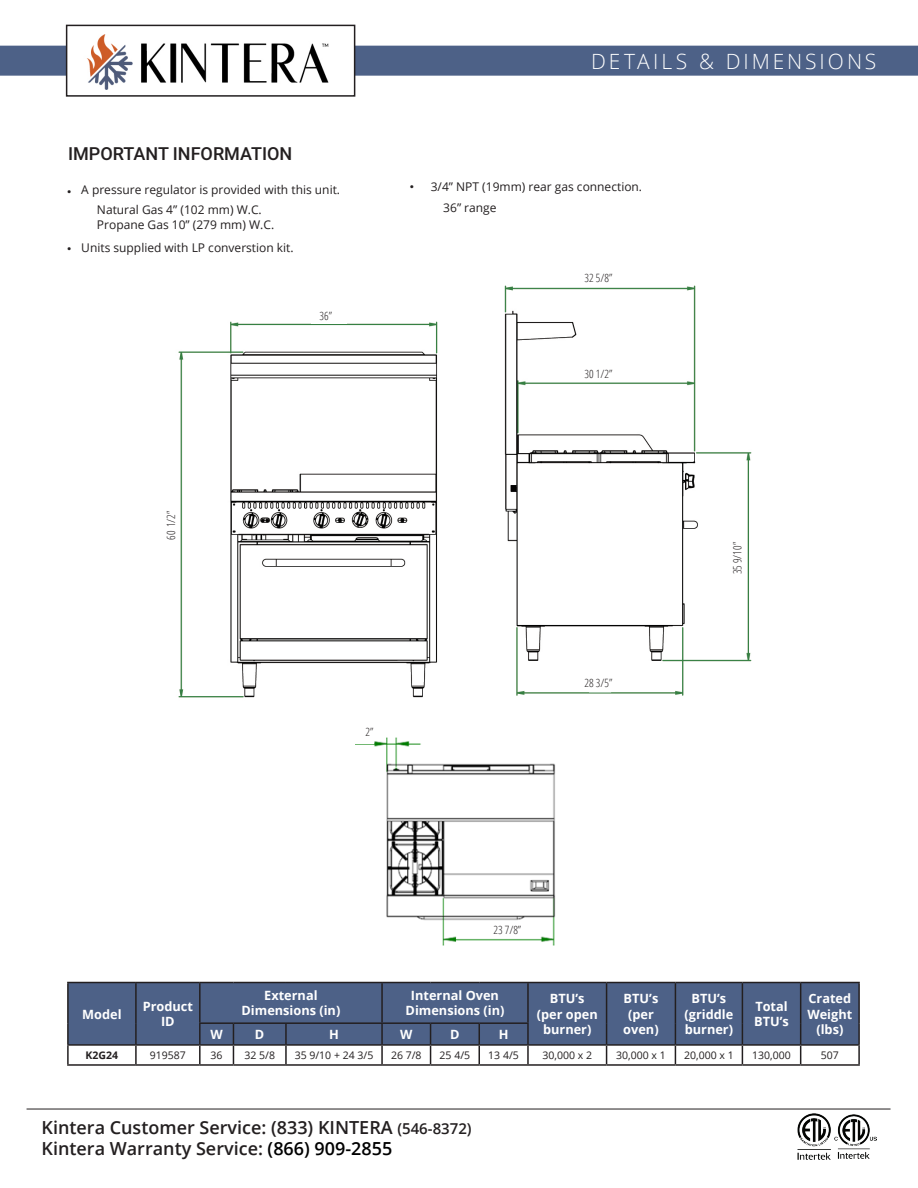
<style>
.page{position:relative;width:918px;height:1188px;background:#fff}
.page>*{position:absolute;margin:0;border:0;box-sizing:border-box;transform-origin:0 0}
.t1{font:300 21px "Open Sans";letter-spacing:.14em;color:#fff}
.t2{font:600 18px/21.6px "Open Sans";color:#231f20}
.t3{font:500 18px "Roboto";color:#231f20}
.t4{font:700 12.75px/15.3px "Open Sans";color:#fff;text-align:center}
.t5{font:12px/15px "Open Sans";color:#231f20}
.t6{font:12px "Arial";color:#231f20}
.t7{font:300 condensed 11.4px "Open Sans";color:#231f20}
.t8{font:10.5px "Open Sans";color:#231f20}
.t9{font:700 10.5px "Open Sans";color:#231f20}
.s1{font-family:"Arial"}
.s2{font-size:15px}
.s3{color:#000}
</style>
<div class="page">
<img style="left:797px;top:1114px;width:80px;height:45px">
<div style="left:69px;top:983px;width:789px;height:61px;background:#4d6187"></div>
<hr style="left:67px;top:982px;width:69px;height:1px;background:#231f20">
<hr style="left:67px;top:983px;width:2px;height:40px;background:#231f20">
<hr style="left:136px;top:982px;width:64px;height:1px;background:#231f20">
<hr style="left:135px;top:983px;width:2px;height:40px;background:#231f20">
<hr style="left:200px;top:982px;width:33px;height:1px;background:#231f20">
<hr style="left:199px;top:983px;width:2px;height:39px;background:#231f20">
<hr style="left:233px;top:982px;width:53px;height:1px;background:#231f20">
<hr style="left:286px;top:982px;width:96px;height:1px;background:#231f20">
<hr style="left:382px;top:982px;width:49px;height:1px;background:#231f20">
<hr style="left:381px;top:983px;width:2px;height:39px;background:#231f20">
<hr style="left:431px;top:982px;width:48px;height:1px;background:#231f20">
<hr style="left:479px;top:982px;width:49px;height:1px;background:#231f20">
<hr style="left:528px;top:982px;width:79px;height:1px;background:#231f20">
<hr style="left:527px;top:983px;width:2px;height:39px;background:#231f20">
<hr style="left:607px;top:982px;width:68px;height:1px;background:#231f20">
<hr style="left:606px;top:983px;width:1px;height:40px;background:#231f20">
<hr style="left:675px;top:982px;width:67px;height:1px;background:#231f20">
<hr style="left:675px;top:983px;width:1px;height:40px;background:#231f20">
<hr style="left:742px;top:982px;width:59px;height:1px;background:#231f20">
<hr style="left:742px;top:983px;width:1px;height:40px;background:#231f20">
<hr style="left:801px;top:982px;width:59px;height:1px;background:#231f20">
<hr style="left:800px;top:983px;width:1px;height:40px;background:#231f20">
<hr style="left:858px;top:983px;width:2px;height:40px;background:#231f20">
<hr style="left:67px;top:1023px;width:2px;height:21px;background:#231f20">
<hr style="left:135px;top:1023px;width:2px;height:21px;background:#231f20">
<hr style="left:199px;top:1022px;width:34px;height:2px;background:#231f20">
<hr style="left:199px;top:1024px;width:2px;height:20px;background:#231f20">
<hr style="left:233px;top:1022px;width:53px;height:2px;background:#231f20">
<hr style="left:286px;top:1022px;width:96px;height:2px;background:#231f20">
<hr style="left:285px;top:1024px;width:2px;height:20px;background:#231f20">
<hr style="left:382px;top:1022px;width:49px;height:2px;background:#231f20">
<hr style="left:381px;top:1024px;width:2px;height:20px;background:#231f20">
<hr style="left:431px;top:1022px;width:48px;height:2px;background:#231f20">
<hr style="left:479px;top:1022px;width:50px;height:2px;background:#231f20">
<hr style="left:527px;top:1024px;width:2px;height:20px;background:#231f20">
<hr style="left:858px;top:1023px;width:2px;height:21px;background:#231f20">
<hr style="left:67px;top:1044px;width:69px;height:2px;background:#231f20">
<svg style="left:67px;top:1046px;width:2px;height:18px"></svg>
<hr style="left:136px;top:1044px;width:64px;height:2px;background:#231f20">
<svg style="left:135px;top:1046px;width:2px;height:18px"></svg>
<hr style="left:200px;top:1044px;width:33px;height:2px;background:#231f20">
<svg style="left:199px;top:1046px;width:2px;height:18px"></svg>
<hr style="left:233px;top:1044px;width:53px;height:2px;background:#231f20">
<svg style="left:233px;top:1024px;width:1px;height:40px"></svg>
<hr style="left:286px;top:1044px;width:96px;height:2px;background:#231f20">
<svg style="left:285px;top:1046px;width:2px;height:18px"></svg>
<hr style="left:382px;top:1044px;width:49px;height:2px;background:#231f20">
<svg style="left:381px;top:1046px;width:2px;height:18px"></svg>
<hr style="left:431px;top:1044px;width:48px;height:2px;background:#231f20">
<svg style="left:430px;top:1024px;width:1px;height:40px"></svg>
<hr style="left:479px;top:1044px;width:49px;height:2px;background:#231f20">
<svg style="left:479px;top:1024px;width:1px;height:40px"></svg>
<hr style="left:528px;top:1044px;width:79px;height:2px;background:#231f20">
<svg style="left:527px;top:1046px;width:2px;height:18px"></svg>
<hr style="left:607px;top:1044px;width:68px;height:2px;background:#231f20">
<svg style="left:606px;top:1023px;width:1px;height:41px"></svg>
<hr style="left:675px;top:1044px;width:67px;height:2px;background:#231f20">
<svg style="left:675px;top:1023px;width:1px;height:41px"></svg>
<hr style="left:742px;top:1044px;width:59px;height:2px;background:#231f20">
<svg style="left:742px;top:1023px;width:1px;height:41px"></svg>
<hr style="left:801px;top:1044px;width:59px;height:2px;background:#231f20">
<svg style="left:800px;top:1023px;width:1px;height:41px"></svg>
<svg style="left:858px;top:1046px;width:2px;height:18px"></svg>
<hr style="left:67px;top:1064px;width:69px;height:2px;background:#231f20">
<hr style="left:136px;top:1064px;width:64px;height:2px;background:#231f20">
<hr style="left:200px;top:1064px;width:33px;height:2px;background:#231f20">
<hr style="left:233px;top:1064px;width:53px;height:2px;background:#231f20">
<hr style="left:286px;top:1064px;width:96px;height:2px;background:#231f20">
<hr style="left:382px;top:1064px;width:49px;height:2px;background:#231f20">
<hr style="left:431px;top:1064px;width:48px;height:2px;background:#231f20">
<hr style="left:479px;top:1064px;width:49px;height:2px;background:#231f20">
<hr style="left:528px;top:1064px;width:79px;height:2px;background:#231f20">
<hr style="left:607px;top:1064px;width:68px;height:2px;background:#231f20">
<hr style="left:675px;top:1064px;width:67px;height:2px;background:#231f20">
<hr style="left:742px;top:1064px;width:59px;height:2px;background:#231f20">
<hr style="left:801px;top:1064px;width:59px;height:2px;background:#231f20">
<hr style="left:27px;top:1109px;width:864px;height:1px;background:#231f20">
<div style="left:0;top:46px;width:918px;height:30px;background:#4d6187"></div>
<div style="left:67px;top:25px;width:288px;height:71px;background:#fff"></div>
<img style="left:87px;top:34px;width:242px;height:55px">
<div style="left:66px;top:25px;width:289px;height:72px;border:2px solid #231f20"></div>
<img style="left:504px;top:285px;width:248px;height:411px">
<div style="left:567px;top:270px;width:76px;height:16px;background:#fff"></div>
<div style="left:729px;top:505px;width:16px;height:76px;background:#fff"></div>
<div style="left:567px;top:365px;width:76px;height:17px;background:#fff"></div>
<div style="left:567px;top:674px;width:76px;height:16px;background:#fff"></div>
<img style="left:178px;top:321px;width:260px;height:377px">
<div style="left:311px;top:308px;width:36px;height:16px;background:#fff"></div>
<div style="left:163px;top:484px;width:16px;height:67px;background:#fff"></div>
<img style="left:355px;top:737px;width:201px;height:209px">
<div style="left:464px;top:925px;width:57px;height:13px;background:#fff"></div>
<div style="left:337px;top:727px;width:37px;height:17px;background:#fff"></div>
<p class="t3" style="left:68px;top:141px;width:226px">IMPORTANT INFORMATION</p>
<p class="t5" style="left:67px;top:182px;width:274px"><span class="s1">•</span> A pressure regulator is provided with this unit.</p>
<p class="t5" style="left:97px;top:202px;width:179px">Natural Gas 4” (102 mm) W.C.<br>Propane Gas 10” (279 mm) W.C.</p>
<p class="t6" style="left:67px;top:240px;width:6px">•</p>
<p class="t5" style="left:81px;top:239px;width:214px">Units supplied with LP converstion kit.</p>
<p class="t7" style="left:320px;top:308px;width:14px">36”</p>
<p class="t1" style="left:591px;top:47px;width:287px">DETAILS &amp; DIMENSIONS</p>
<p class="t5" style="left:410px;top:179px;width:234px"><span class="s1">•</span> 3/4” NPT (19mm) rear gas connection.</p>
<p class="t5" style="left:443px;top:200px;width:55px">36” range</p>
<p class="t7" style="left:585px;top:270px;width:29px">32 5/8”</p>
<p class="t7" style="left:585px;top:366px;width:29px">30 1/2”</p>
<p class="t7" style="left:163px;top:540px;width:30px;rotate:-90deg">60 1/2”</p>
<p class="t7" style="left:366px;top:724px;width:9px">2”</p>
<p class="t7" style="left:585px;top:675px;width:29px">28 3/5”</p>
<p class="t7" style="left:730px;top:574px;width:34px;rotate:-90deg">35 9/10”</p>
<p class="t7" style="left:493px;top:922px;width:29px">23 7/8”</p>
<p class="t4" style="left:82px;top:1006px;width:41px">Model</p>
<p class="t4" style="left:143px;top:998px;width:52px">Product<br>ID</p>
<p class="t4" style="left:264px;top:987px;width:55px">External</p>
<p class="t4" style="left:242px;top:1003px;width:100px">Dimensions (in)</p>
<p class="t4" style="left:406px;top:987px;width:100px">Internal Oven<br>Dimensions (in)</p>
<p class="t4" style="left:550px;top:991px;width:36px">BTU’s</p>
<p class="t4" style="left:692px;top:991px;width:36px">BTU’s</p>
<p class="t4" style="left:685px;top:1006px;width:50px;text-align:left">(griddle burner)</p>
<p class="t4" style="left:754px;top:998px;width:36px;text-align:left">Total<br>BTU’s</p>
<p class="t4" style="left:807px;top:991px;width:46px;text-align:left">Crated<br>Weight</p>
<p class="t4" style="left:624px;top:991px;width:36px">BTU’s</p>
<p class="t4" style="left:623px;top:1006px;width:37px">(per oven)</p>
<p class="t4" style="left:537px;top:1006px;width:62px">(per open burner)</p>
<p class="t4" style="left:210px;top:1026px;width:14px">W</p>
<p class="t4" style="left:816px;top:1021px;width:28px">(lbs)</p>
<p class="t4" style="left:255px;top:1026px;width:11px">D</p>
<p class="t4" style="left:329px;top:1026px;width:11px">H</p>
<p class="t4" style="left:400px;top:1026px;width:14px">W</p>
<p class="t4" style="left:450px;top:1026px;width:11px">D</p>
<p class="t4" style="left:499px;top:1026px;width:11px">H</p>
<p class="t9" style="left:86px;top:1048px;width:34px">K2G24</p>
<p class="t8" style="left:150px;top:1048px;width:38px">919587</p>
<p class="t8" style="left:211px;top:1048px;width:14px">36</p>
<p class="t8" style="left:244px;top:1048px;width:32px">32 5/8</p>
<p class="t8" style="left:295px;top:1048px;width:80px">35 9/10 + 24 3/5</p>
<p class="t8" style="left:391px;top:1048px;width:32px">26 7/8</p>
<p class="t8" style="left:440px;top:1048px;width:32px">25 4/5</p>
<p class="t8" style="left:488px;top:1048px;width:32px">13 4/5</p>
<p class="t8" style="left:542px;top:1048px;width:51px">30,000 x 2</p>
<p class="t8" style="left:616px;top:1048px;width:51px">30,000 x 1</p>
<p class="t8" style="left:684px;top:1048px;width:51px">20,000 x 1</p>
<p class="t8" style="left:752px;top:1048px;width:40px">130,000</p>
<p class="t8" style="left:821px;top:1048px;width:20px">507</p>
<h2 class="t2" style="left:42px;top:1116px;width:432px">Kintera Customer Service: (833) KINTERA <span class="s2">(546-8372)<br></span>Kintera Warranty Service: <span class="s3">(866) 909-2855</span></h2>
</div>
